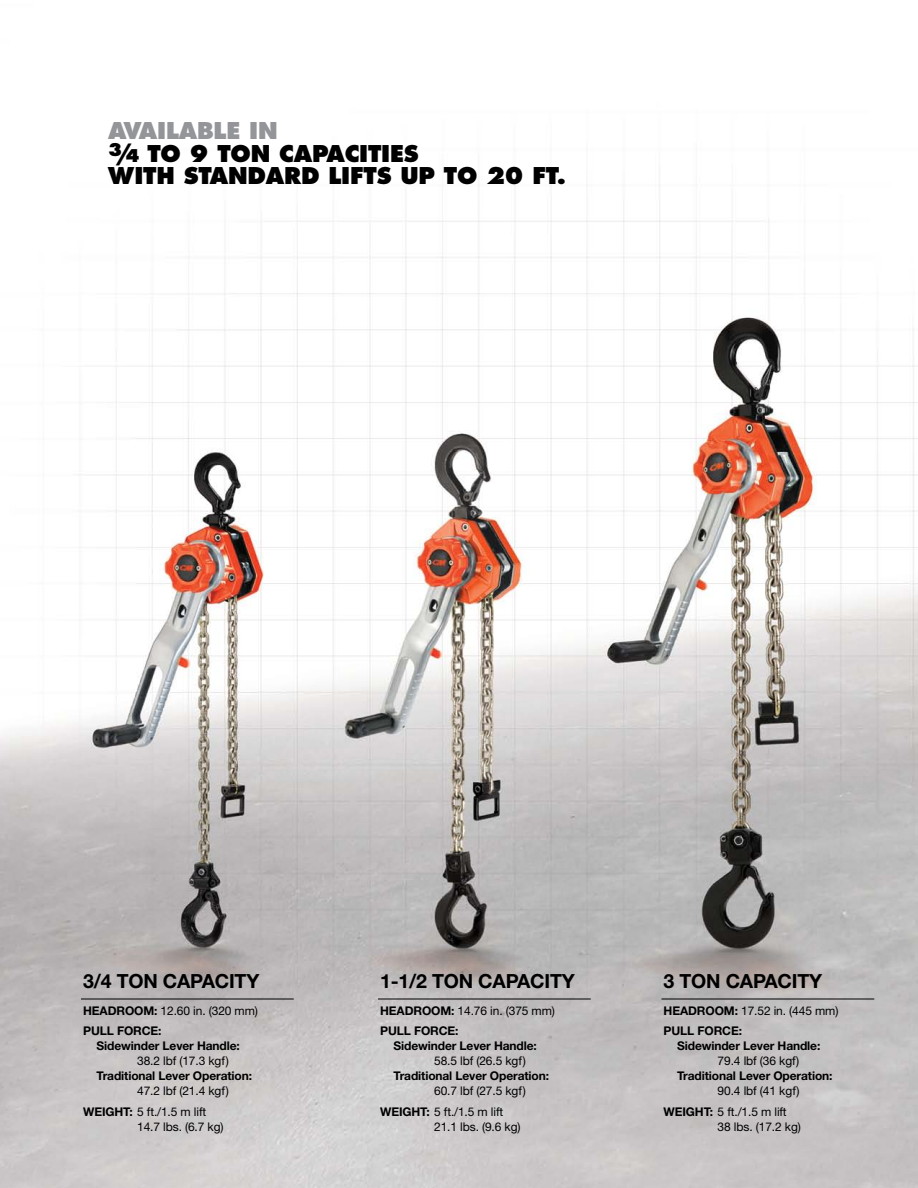
<style>
.page{position:relative;width:918px;height:1188px;background:#fff}
.page>*{position:absolute;margin:0;border:0;box-sizing:border-box;transform-origin:0 0}
.t1{font:800 22.5px/22.5px "Futura";letter-spacing:-.01em;color:#000}
.t2{font:700 19.5px "Helvetica Neue";letter-spacing:-.01em;color:#000}
.t3{font:700 12px/20.4px "Helvetica Neue";letter-spacing:-.01em;color:#000}
.t4{font:12px/20.4px "Helvetica Neue";letter-spacing:-.01em;color:#000}
.s1{color:#939598}
.s2{font-size:22.8px}
.s3{font-size:17.1px}
.s4{font-weight:400}
.s5{font-weight:700}
</style>
<div class="page">
<img style="left:0;top:184px;width:918px;height:1004px">
<hr style="left:81px;top:999px;width:213px;height:1px;background:#000">
<hr style="left:378px;top:999px;width:213px;height:1px;background:#000">
<hr style="left:662px;top:999px;width:212px;height:1px;background:#000">
<h1 class="t1" style="left:108px;top:121px;width:460px"><span class="s1">AVAILABLE IN<br></span><sup>3</sup><span class="s2">/</span><span class="s3">4</span> TO 9 TON CAPACITIES<br>WITH STANDARD LIFTS UP TO 20 FT.</h1>
<h2 class="t2" style="left:83px;top:974px;width:178px">3/4 TON CAPACITY</h2>
<p class="t3" style="left:83px;top:1002px;width:176px">HEADROOM: <span class="s4">12.60 in. (320 mm)<br></span>PULL FORCE:</p>
<p class="t3" style="left:97px;top:1037px;width:145px">Sidewinder Lever Handle:</p>
<p class="t4" style="left:137px;top:1052px;width:93px">38.2 lbf (17.3 kgf)</p>
<p class="t3" style="left:97px;top:1067px;width:157px">Traditional Lever Operation:</p>
<p class="t4" style="left:83px;top:1082px;width:147px;text-indent:54px">47.2 lbf (21.4 kgf)<br><span class="s5">WEIGHT:</span> 5 ft./1.5 m lift</p>
<p class="t4" style="left:137px;top:1117px;width:88px">14.7 lbs. (6.7 kg)</p>
<h2 class="t2" style="left:380px;top:974px;width:196px">1-1/2 TON CAPACITY</h2>
<p class="t3" style="left:380px;top:1002px;width:176px">HEADROOM: <span class="s4">14.76 in. (375 mm)<br></span>PULL FORCE:</p>
<p class="t3" style="left:394px;top:1037px;width:145px">Sidewinder Lever Handle:</p>
<p class="t4" style="left:434px;top:1052px;width:93px">58.5 lbf (26.5 kgf)</p>
<p class="t3" style="left:394px;top:1067px;width:157px">Traditional Lever Operation:</p>
<p class="t4" style="left:380px;top:1082px;width:147px;text-indent:54px">60.7 lbf (27.5 kgf)<br><span class="s5">WEIGHT:</span> 5 ft./1.5 m lift</p>
<p class="t4" style="left:434px;top:1117px;width:88px">21.1 lbs. (9.6 kg)</p>
<h2 class="t2" style="left:664px;top:974px;width:160px">3 TON CAPACITY</h2>
<p class="t3" style="left:664px;top:1002px;width:176px">HEADROOM: <span class="s4">17.52 in. (445 mm)<br></span>PULL FORCE:</p>
<p class="t3" style="left:677px;top:1037px;width:145px">Sidewinder Lever Handle:</p>
<p class="t4" style="left:718px;top:1052px;width:83px">79.4 lbf (36 kgf)</p>
<p class="t3" style="left:677px;top:1067px;width:157px">Traditional Lever Operation:</p>
<p class="t4" style="left:664px;top:1082px;width:137px;text-indent:54px">90.4 lbf (41 kgf)<br><span class="s5">WEIGHT:</span> 5 ft./1.5 m lift</p>
<p class="t4" style="left:718px;top:1117px;width:85px">38 lbs. (17.2 kg)</p>
</div>
